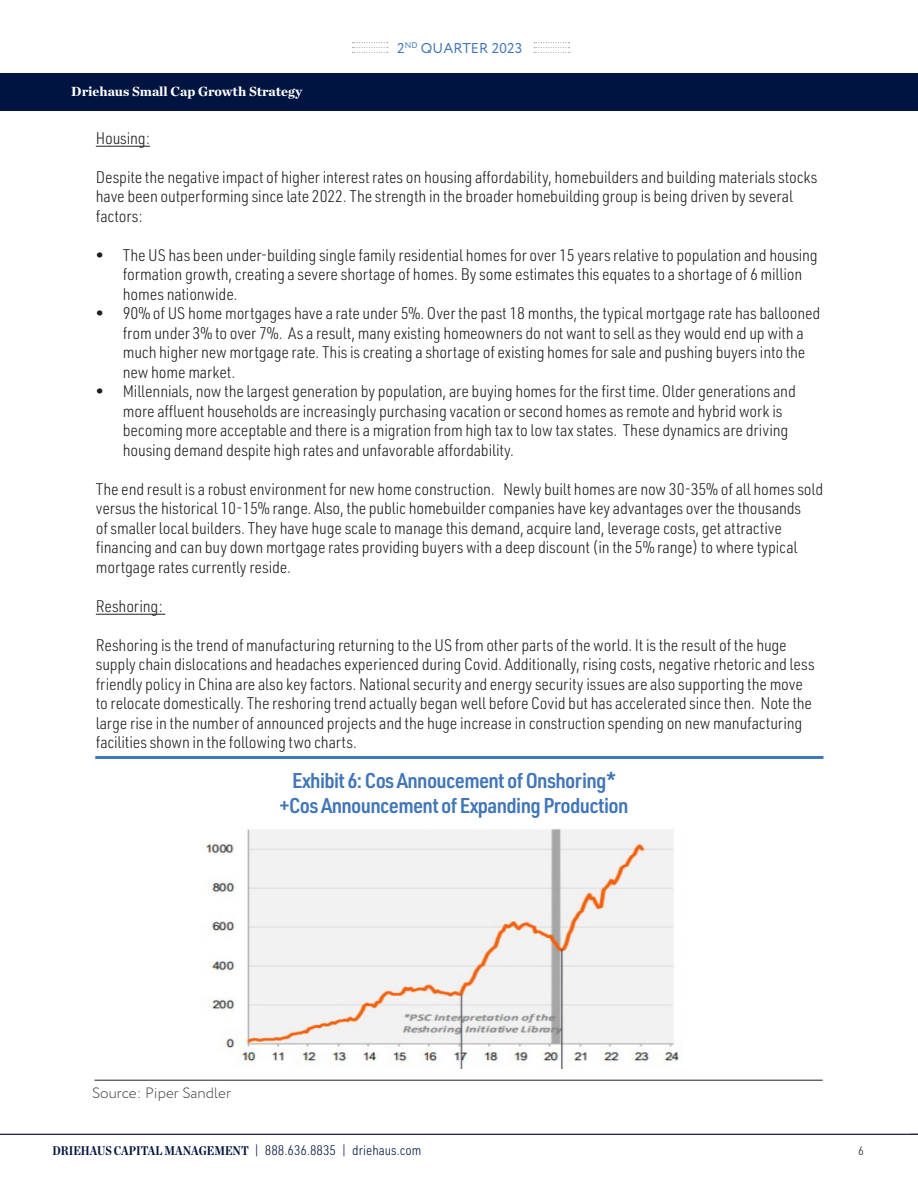
<style>
.page{position:relative;width:918px;height:1188px;background:#fff}
.page>*{position:absolute;margin:0;border:0;box-sizing:border-box;transform-origin:0 0}
.t1{font:600 21px "URWDIN Semi Cond";letter-spacing:-.03em;color:#4176b9}
.t2{font:300 16.5px/19.5px "URWDIN Semi Cond";letter-spacing:-.01em;color:#231f20}
.t3{font:300 15px "Circe";color:#4b4c4d}
.t4{font:14.25px "Circe";letter-spacing:.01em;color:#4176b9}
.t5{font:300 13.5px "URWDIN Semi Cond";color:#001340}
.t6{font:900 13.5px "Chronicle Deck";color:#fff}
.t7{font:300 12px "URWDIN Semi Cond";color:#231f20}
.s1{font-family:"Chronicle Deck Cond";font-weight:700;font-size:12.75px}
</style>
<div class="page">
<svg style="left:352px;top:42px;width:36px;height:11px"></svg>
<svg style="left:534px;top:42px;width:36px;height:11px"></svg>
<hr style="left:0;top:1134px;width:918px;height:1px;background:#1f2043">
<div style="left:1px;top:73px;width:917px;height:38px;background:#001441"></div>
<hr style="left:96px;top:146px;width:54px;height:1px;background:#231f20">
<hr style="left:96px;top:614px;width:69px;height:1px;background:#231f20">
<hr style="left:95px;top:756px;width:729px;height:3px;background:#4176b9">
<img style="left:203px;top:829px;width:476px;height:239px">
<hr style="left:94px;top:1080px;width:729px;height:1px;background:#231f20">
<p class="t4" style="left:397px;top:39px;width:127px">2<sup>ND</sup> QUARTER 2023</p>
<p class="t6" style="left:71px;top:80px;width:232px">Driehaus Small Cap Growth Strategy</p>
<p class="t2" style="left:96px;top:128px;width:56px">Housing:</p>
<p class="t2" style="left:96px;top:167px;width:723px">Despite the negative impact of higher interest rates on housing affordability, homebuilders and building materials stocks have been outperforming since late 2022. The strength in the broader homebuilding group is being driven by several factors:</p>
<p class="t2" style="left:123px;top:245px;width:697px;text-indent:-27px">• The US has been under-building single family residential homes for over 15 years relative to population and housing formation growth, creating a severe shortage of homes. By some estimates this equates to a shortage of 6 million homes nationwide.</p>
<p class="t2" style="left:123px;top:303px;width:699px;text-indent:-27px">• 90% of US home mortgages have a rate under 5%. Over the past 18 months, the typical mortgage rate has ballooned from under 3% to over 7%. As a result, many existing homeowners do not want to sell as they would end up with a much higher new mortgage rate. This is creating a shortage of existing homes for sale and pushing buyers into the new home market.</p>
<p class="t2" style="left:123px;top:381px;width:675px;text-indent:-27px">• Millennials, now the largest generation by population, are buying homes for the first time. Older generations and more affluent households are increasingly purchasing vacation or second homes as remote and hybrid work is becoming more acceptable and there is a migration from high tax to low tax states. These dynamics are driving housing demand despite high rates and unfavorable affordability.</p>
<p class="t2" style="left:96px;top:479px;width:729px">The end result is a robust environment for new home construction. Newly built homes are now 30-35% of all homes sold versus the historical 10-15% range. Also, the public homebuilder companies have key advantages over the thousands<br>of smaller local builders. They have huge scale to manage this demand, acquire land, leverage costs, get attractive financing and can buy down mortgage rates providing buyers with a deep discount (in the 5% range) to where typical mortgage rates currently reside.</p>
<p class="t2" style="left:96px;top:596px;width:68px">Reshoring:</p>
<p class="t2" style="left:96px;top:635px;width:720px">Reshoring is the trend of manufacturing returning to the US from other parts of the world. It is the result of the huge supply chain dislocations and headaches experienced during Covid. Additionally, rising costs, negative rhetoric and less friendly policy in China are also key factors. National security and energy security issues are also supporting the move to relocate domestically. The reshoring trend actually began well before Covid but has accelerated since then. Note the large rise in the number of announced projects and the huge increase in construction spending on new manufacturing facilities shown in the following two charts.</p>
<p class="t1" style="left:292px;top:766px;width:325px">Exhibit 6: Cos Annoucement of Onshoring*</p>
<p class="t1" style="left:280px;top:791px;width:351px">+Cos Announcement of Expanding Production</p>
<p class="t3" style="left:92px;top:1083px;width:140px">Source: Piper Sandler</p>
<p class="t5" style="left:52px;top:1142px;width:371px"><span class="s1">DRIEHAUS CAPITAL MANAGEMENT</span> | 888.636.8835 | driehaus.com</p>
<p class="t7" style="left:858px;top:1143px;width:7px">6</p>
</div>
